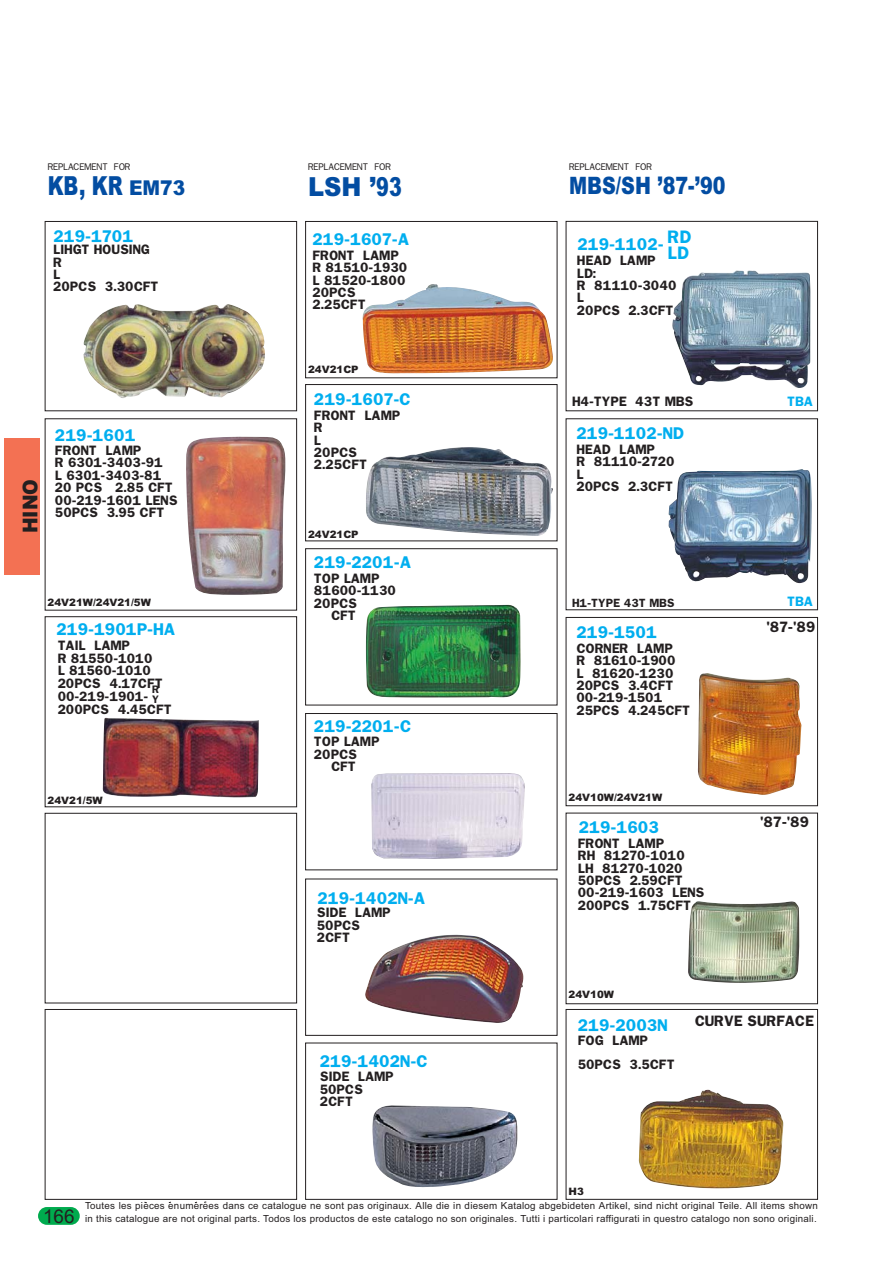
<style>
.page{position:relative;width:893px;height:1263px;background:#fff}
.page>*{position:absolute;margin:0;border:0;box-sizing:border-box;transform-origin:0 0}
.t1{font:900 26.25px "Arial";color:#034da2;scale:.73 1}
.t2{font:900 26.25px "Arial";color:#034da2;scale:.92 1}
.t3{font:900 24px "Arial";color:#034da2;scale:.8 1}
.t4{font:900 20.4px "Arial";color:#231f20;scale:.92 1}
.t5{font:18.9px "Arial";color:#231f20}
.t6{font:15.45px/15.5px "Franklin Demi";color:#00aeef}
.t7{font:14.55px "Franklin Demi";color:#00aeef}
.t8{font:12.9px "Franklin Demi";color:#231f20}
.t9{font:11.7px/12.5px "Franklin Demi";color:#231f20}
.t10{font:11.7px "Franklin Demi";color:#00aeef}
.t11{font:900 10.2px "Arial";color:#231f20}
.t12{font:10.2px "Franklin Demi";color:#231f20}
.t13{font:9.75px/13.2px "Arial";letter-spacing:.025em;color:#231f20}
.t14{font:9.3px/10.2px "Franklin Demi";color:#231f20}
.t15{font:8.25px "Franklin";color:#231f20}
.s1{font-size:20.4px}
</style>
<div class="page">
<div style="left:38px;top:1207px;width:42px;height:18px;background:#00ab4e;border-radius:9px"></div>
<div style="left:4px;top:438px;width:36px;height:137px;background:#f37153"></div>
<img style="left:371px;top:773px;width:154px;height:86px">
<div style="left:305px;top:713px;width:252px;height:157px;border:1px solid #231f20"></div>
<img style="left:366px;top:605px;width:155px;height:93px">
<div style="left:305px;top:548px;width:252px;height:157px;border:1px solid #231f20"></div>
<img style="left:366px;top:447px;width:187px;height:89px">
<div style="left:305px;top:384px;width:252px;height:157px;border:1px solid #231f20"></div>
<img style="left:362px;top:284px;width:191px;height:89px">
<div style="left:305px;top:221px;width:252px;height:157px;border:1px solid #231f20"></div>
<img style="left:372px;top:1105px;width:145px;height:82px">
<div style="left:305px;top:1043px;width:252px;height:157px;border:1px solid #231f20"></div>
<img style="left:365px;top:934px;width:158px;height:89px">
<div style="left:305px;top:879px;width:252px;height:157px;border:1px solid #231f20"></div>
<img style="left:688px;top:901px;width:112px;height:82px">
<div style="left:566px;top:813px;width:252px;height:191px;border:1px solid #231f20"></div>
<img style="left:697px;top:673px;width:104px;height:122px">
<div style="left:566px;top:617px;width:252px;height:189px;border:1px solid #231f20"></div>
<img style="left:672px;top:270px;width:138px;height:118px">
<div style="left:566px;top:221px;width:252px;height:190px;border:1px solid #231f20"></div>
<img style="left:668px;top:469px;width:144px;height:115px">
<img style="left:639px;top:1090px;width:144px;height:99px">
<div style="left:566px;top:1009px;width:252px;height:191px;border:1px solid #231f20"></div>
<div style="left:45px;top:813px;width:252px;height:190px;border:1px solid #231f20"></div>
<img style="left:83px;top:304px;width:182px;height:94px">
<div style="left:45px;top:221px;width:252px;height:190px;border:1px solid #231f20"></div>
<img style="left:186px;top:437px;width:99px;height:158px">
<img style="left:103px;top:718px;width:156px;height:80px">
<div style="left:45px;top:616px;width:252px;height:191px;border:1px solid #231f20"></div>
<div style="left:45px;top:1009px;width:252px;height:191px;border:1px solid #231f20"></div>
<p class="t15" style="left:48px;top:163px;width:84px">REPLACEMENT FOR</p>
<h1 class="t1" style="left:48px;top:170px;width:190px">KB, KR <span class="s1">EM73</span></h1>
<p class="t7" style="left:54px;top:230px;width:81px">219-1701</p>
<p class="t9" style="left:53px;top:245px;width:107px">LIHGT HOUSING<br>R<br>L<br>20PCS 3.30CFT</p>
<h3 class="t4" style="left:19px;top:533px;width:61px;rotate:-90deg">HINO</h3>
<p class="t7" style="left:55px;top:429px;width:82px">219-1601</p>
<p class="t9" style="left:55px;top:446px;width:124px">FRONT LAMP<br>R 6301-3403-91<br>L 6301-3403-81<br>20 PCS 2.85 CFT<br>00-219-1601 LENS<br>50PCS 3.95 CFT</p>
<p class="t11" style="left:48px;top:596px;width:105px">24V21W/24V21/5W</p>
<p class="t7" style="left:56px;top:624px;width:120px">219-1901P-HA</p>
<p class="t9" style="left:58px;top:641px;width:116px">TAIL LAMP<br>R 81550-1010<br>L 81560-1010<br>20PCS 4.17CFT<br>00-219-1901-<br>200PCS 4.45CFT</p>
<p class="t14" style="left:152px;top:685px;width:9px">R<br>Y</p>
<p class="t11" style="left:48px;top:794px;width:57px">24V21/5W</p>
<p class="t15" style="left:308px;top:164px;width:84px">REPLACEMENT FOR</p>
<h1 class="t2" style="left:308px;top:172px;width:103px">LSH ’93</h1>
<p class="t7" style="left:312px;top:234px;width:98px">219-1607-A</p>
<p class="t9" style="left:312px;top:250px;width:96px">FRONT LAMP<br>R 81510-1930<br>L 81520-1800<br>20PCS<br>2.25CFT</p>
<p class="t11" style="left:308px;top:364px;width:52px">24V21CP</p>
<p class="t7" style="left:314px;top:394px;width:98px">219-1607-C</p>
<p class="t9" style="left:314px;top:410px;width:88px">FRONT LAMP<br>R<br>L<br>20PCS<br>2.25CFT</p>
<p class="t11" style="left:308px;top:528px;width:52px">24V21CP</p>
<p class="t7" style="left:314px;top:556px;width:98px">219-2201-A</p>
<p class="t9" style="left:314px;top:573px;width:67px">TOP LAMP</p>
<p class="t9" style="left:314px;top:586px;width:83px">81600-1130</p>
<p class="t9" style="left:314px;top:598px;width:45px">20PCS</p>
<p class="t9" style="left:331px;top:611px;width:26px">CFT</p>
<p class="t7" style="left:314px;top:720px;width:99px">219-2201-C</p>
<p class="t9" style="left:314px;top:737px;width:67px">TOP LAMP</p>
<p class="t9" style="left:314px;top:749px;width:45px">20PCS</p>
<p class="t9" style="left:331px;top:762px;width:26px">CFT</p>
<p class="t7" style="left:317px;top:892px;width:109px">219-1402N-A</p>
<p class="t9" style="left:317px;top:908px;width:75px">SIDE LAMP<br>50PCS<br>2CFT</p>
<p class="t7" style="left:320px;top:1056px;width:109px">219-1402N-C</p>
<p class="t9" style="left:320px;top:1072px;width:75px">SIDE LAMP<br>50PCS<br>2CFT</p>
<p class="t15" style="left:569px;top:164px;width:84px">REPLACEMENT FOR</p>
<h2 class="t3" style="left:569px;top:172px;width:197px">MBS/SH ’87-’90</h2>
<h3 class="t6" style="left:668px;top:231px;width:25px">RD<br>LD</h3>
<p class="t7" style="left:577px;top:239px;width:88px">219-1102-</p>
<p class="t9" style="left:577px;top:256px;width:101px">HEAD LAMP<br>LD:<br>R 81110-3040<br>L<br>20PCS 2.3CFT</p>
<p class="t9" style="left:572px;top:397px;width:123px">H4-TYPE 43T MBS</p>
<p class="t7" style="left:576px;top:428px;width:109px">219-1102-ND</p>
<p class="t9" style="left:576px;top:444px;width:100px">HEAD LAMP<br>R 81110-2720<br>L<br>20PCS 2.3CFT</p>
<p class="t12" style="left:572px;top:599px;width:104px">H1-TYPE 43T MBS</p>
<p class="t7" style="left:576px;top:626px;width:82px">219-1501</p>
<p class="t9" style="left:576px;top:643px;width:115px">CORNER LAMP<br>R 81610-1900<br>L 81620-1230<br>20PCS 3.4CFT<br>00-219-1501<br>25PCS 4.245CFT</p>
<p class="t11" style="left:569px;top:791px;width:95px">24V10W/24V21W</p>
<p class="t7" style="left:579px;top:822px;width:82px">219-1603</p>
<p class="t9" style="left:578px;top:838px;width:128px">FRONT LAMP<br>RH 81270-1010<br>LH 81270-1020<br>50PCS 2.59CFT<br>00-219-1603 LENS<br>200PCS 1.75CFT</p>
<p class="t11" style="left:569px;top:989px;width:47px">24V10W</p>
<p class="t10" style="left:787px;top:397px;width:27px">TBA</p>
<p class="t10" style="left:787px;top:597px;width:27px">TBA</p>
<p class="t8" style="left:766px;top:622px;width:50px">'87-'89</p>
<p class="t8" style="left:760px;top:817px;width:50px">'87-'89</p>
<p class="t7" style="left:578px;top:1019px;width:91px">219-2003N</p>
<p class="t9" style="left:578px;top:1029px;width:98px;line-height:24.8px">FOG LAMP<br>50PCS 3.5CFT</p>
<p class="t8" style="left:695px;top:1016px;width:121px">CURVE SURFACE</p>
<p class="t11" style="left:569px;top:1185px;width:17px">H3</p>
<h3 class="t5" style="left:43px;top:1209px;width:33px">166</h3>
<p class="t13" style="left:85px;top:1200px;width:734px">Toutes les pieces enumerees dans ce catalogue ne sont pas originaux. Alle die in diesem Katalog abgebideten Artikel, sind nicht original Teile. All items shown in this catalogue are not original parts. Todos los productos de este catalogo no son originales. Tutti i particolari raffigurati in questro catalogo non sono originali.</p>
</div>
